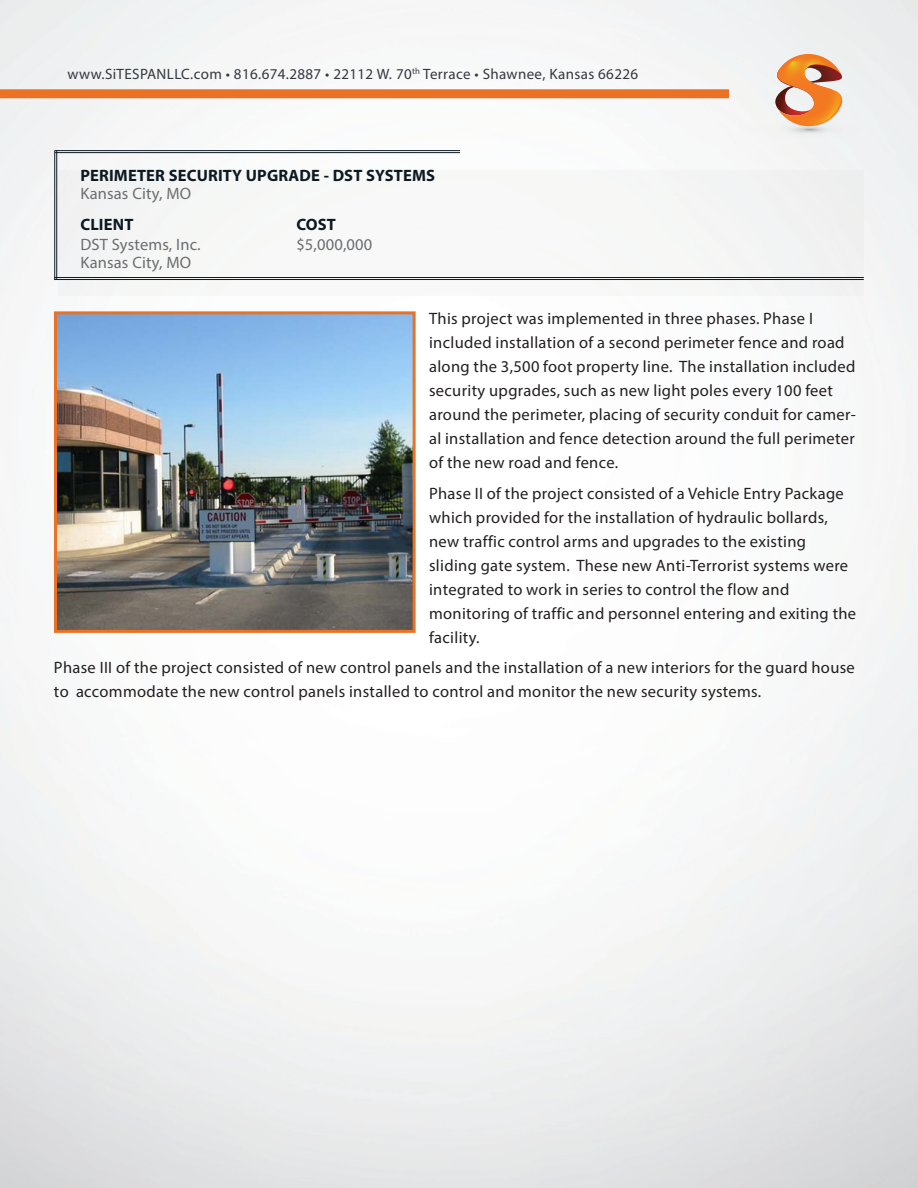
<style>
.page{position:relative;width:918px;height:1188px;background:#fff}
.page>*{position:absolute;margin:0;border:0;box-sizing:border-box;transform-origin:0 0}
.t1{font:16.5px/24px "Myriad Pro";letter-spacing:.02em;color:#231f20}
.t2{font:16.5px "Myriad Pro";letter-spacing:.01em;color:#6c6d70}
.t3{font:700 16.5px "Myriad Pro";letter-spacing:.01em;color:#0d1922}
.t4{font:15px "Myriad Pro";letter-spacing:.025em;color:#34383f}
</style>
<div class="page">
<div style="left:0;top:89px;width:729px;height:9px;background:#eb7125"></div>
<svg style="left:752px;top:54px;width:112px;height:87px"></svg>
<svg style="left:775px;top:54px;width:69px;height:71px"></svg>
<svg style="left:800px;top:57px;width:28px;height:29px"></svg>
<div style="left:58px;top:170px;width:806px;height:126px;background:#f6f7f6"></div>
<hr style="left:54px;top:277px;width:810px;height:1px;background:#0d1922">
<hr style="left:54px;top:279px;width:810px;height:1px;background:#0d1922">
<hr style="left:55px;top:150px;width:405px;height:1px;background:#0d1922">
<hr style="left:55px;top:152px;width:405px;height:1px;background:#0d1922">
<hr style="left:56px;top:150px;width:1px;height:130px;background:#0d1922">
<hr style="left:54px;top:150px;width:1px;height:130px;background:#0d1922">
<img style="left:58px;top:315px;width:354px;height:314px">
<div style="left:54px;top:311px;width:362px;height:322px;border:3px solid #eb7125"></div>
<p class="t4" style="left:68px;top:65px;width:572px">www.SiTESPANLLC.com • 816.674.2887 • 22112 W. 70<sup>th</sup> Terrace • Shawnee, Kansas 66226</p>
<p class="t3" style="left:80px;top:165px;width:356px">PERIMETER SECURITY UPGRADE - DST SYSTEMS</p>
<p class="t2" style="left:80px;top:183px;width:112px">Kansas City, MO</p>
<p class="t3" style="left:80px;top:214px;width:55px">CLIENT</p>
<p class="t3" style="left:296px;top:214px;width:41px">COST</p>
<p class="t2" style="left:80px;top:234px;width:122px">DST Systems, Inc.</p>
<p class="t2" style="left:296px;top:234px;width:78px">$5,000,000</p>
<p class="t2" style="left:80px;top:252px;width:112px">Kansas City, MO</p>
<p class="t1" style="left:429px;top:306px;width:428px">This project was implemented in three phases. Phase I included installation of a second perimeter fence and road along the 3,500 foot property line. The installation included security upgrades, such as new light poles every 100 feet around the perimeter, placing of security conduit for camer&shy;al installation and fence detection around the full perimeter of the new road and fence.</p>
<p class="t1" style="left:429px;top:481px;width:429px">Phase II of the project consisted of a Vehicle Entry Package which provided for the installation of hydraulic bollards, new traffic control arms and upgrades to the existing sliding gate system. These new Anti-Terrorist systems were integrated to work in series to control the flow and monitoring of traffic and personnel entering and exiting the facility.</p>
<p class="t1" style="left:54px;top:656px;width:802px">Phase III of the project consisted of new control panels and the installation of a new interiors for the guard house to accommodate the new control panels installed to control and monitor the new security systems.</p>
</div>
